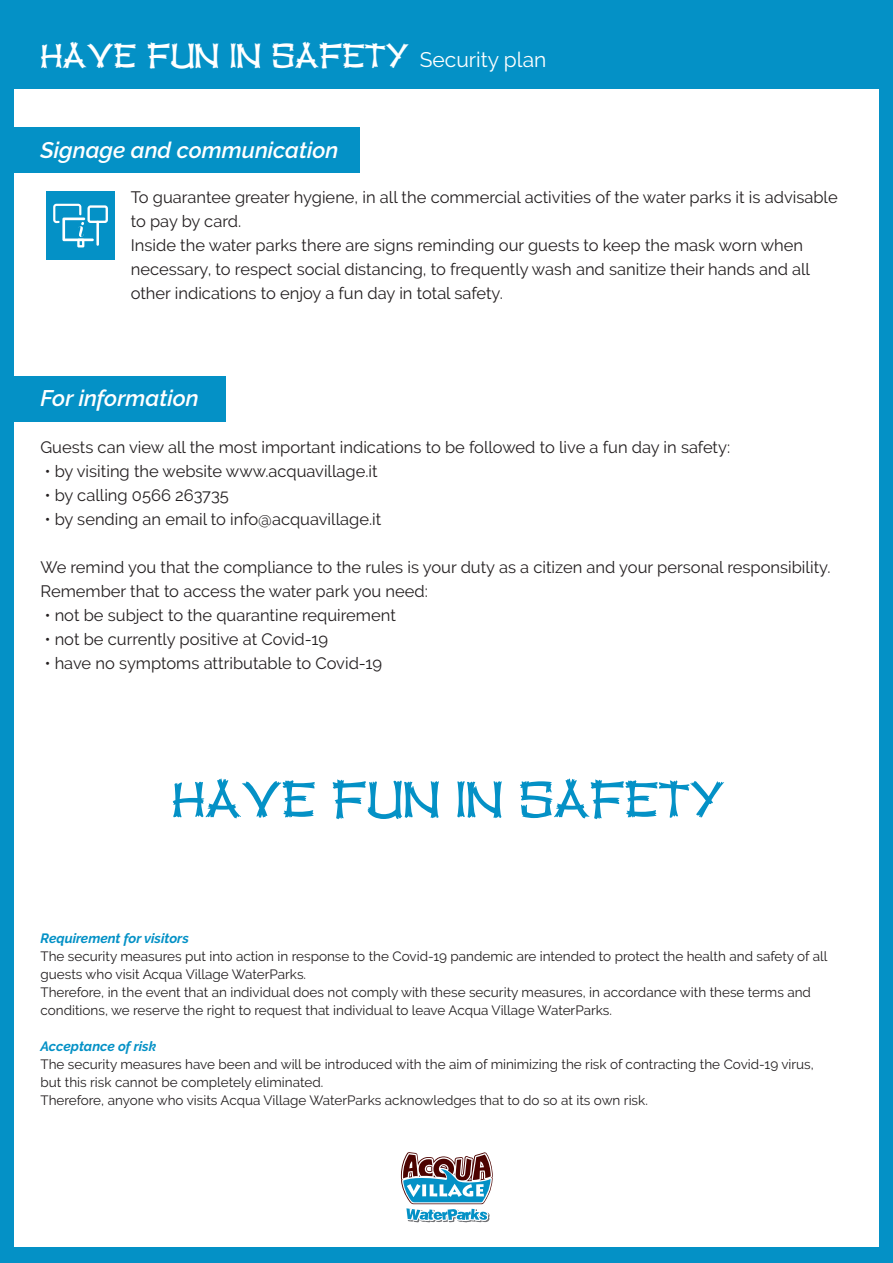
<style>
.page{position:relative;width:893px;height:1263px;background:#0491c6}
.page>*{position:absolute;margin:0;border:0;box-sizing:border-box;transform-origin:0 0}
.t1{font:54px "Tiki Hut";color:#0491c6}
.t2{font:36px "Tiki Hut";color:#fff}
.t3{font:italic 600 22.5px "Raleway";color:#fff}
.t4{font:16.5px/24px "Raleway";color:#231f20}
.t5{font:13.5px/18px "Raleway";color:#231f20}
.t6{font:italic 700 13.5px "Raleway";color:#0491c6}
.s1{font-family:"Raleway";font-size:21px}
</style>
<div class="page">
<div style="left:14px;top:89px;width:864px;height:1158px;background:#fff"></div>
<svg style="left:401px;top:1152px;width:92px;height:70px"></svg>
<div style="left:0;top:376px;width:226px;height:45px;background:#0491c6"></div>
<div style="left:0;top:127px;width:359px;height:45px;background:#0491c6"></div>
<div style="left:47px;top:192px;width:68px;height:68px;background:#0491c6"></div>
<svg style="left:53px;top:204px;width:55px;height:43px"></svg>
<hr style="left:96px;top:222px;width:3px;height:23px;background:#fff">
<h2 class="t2" style="left:40px;top:32px;width:507px">HAVE FUN IN SAFETY <span class="s1">Security plan</span></h2>
<h3 class="t3" style="left:40px;top:137px;width:299px">Signage and communication</h3>
<p class="t4" style="left:131px;top:185px;width:709px">To guarantee greater hygiene, in all the commercial activities of the water parks it is advisable to pay by card.<br>Inside the water parks there are signs reminding our guests to keep the mask worn when necessary, to respect social distancing, to frequently wash and sanitize their hands and all other indications to enjoy a fun day in total safety.</p>
<h3 class="t3" style="left:40px;top:385px;width:160px">For information</h3>
<p class="t4" style="left:40px;top:435px;width:691px">Guests can view all the most important indications to be followed to live a fun day in safety:</p>
<p class="t4" style="left:45px;top:459px;width:335px">• by visiting the website www.acquavillage.it</p>
<p class="t4" style="left:45px;top:483px;width:186px">• by calling 0566 263735</p>
<p class="t4" style="left:45px;top:507px;width:338px">• by sending an email to info@acquavillage.it</p>
<p class="t4" style="left:40px;top:555px;width:791px">We remind you that the compliance to the rules is your duty as a citizen and your personal responsibility.<br>Remember that to access the water park you need:</p>
<p class="t4" style="left:45px;top:603px;width:353px">• not be subject to the quarantine requirement</p>
<p class="t4" style="left:45px;top:627px;width:285px">• not be currently positive at Covid-19</p>
<p class="t4" style="left:45px;top:651px;width:339px">• have no symptoms attributable to Covid-19</p>
<h1 class="t1" style="left:172px;top:764px;width:554px">HAVE FUN IN SAFETY</h1>
<p class="t6" style="left:40px;top:931px;width:150px">Requirement for visitors</p>
<p class="t5" style="left:40px;top:947px;width:788px">The security measures put into action in response to the Covid-19 pandemic are intended to protect the health and safety of all guests who visit Acqua Village WaterParks.<br>Therefore, in the event that an individual does not comply with these security measures, in accordance with these terms and conditions, we reserve the right to request that individual to leave Acqua Village WaterParks.</p>
<p class="t6" style="left:40px;top:1039px;width:117px">Acceptance of risk</p>
<p class="t5" style="left:40px;top:1055px;width:775px">The security measures have been and will be introduced with the aim of minimizing the risk of contracting the Covid-19 virus, but this risk cannot be completely eliminated.<br>Therefore, anyone who visits Acqua Village WaterParks acknowledges that to do so at its own risk.</p>
</div>
